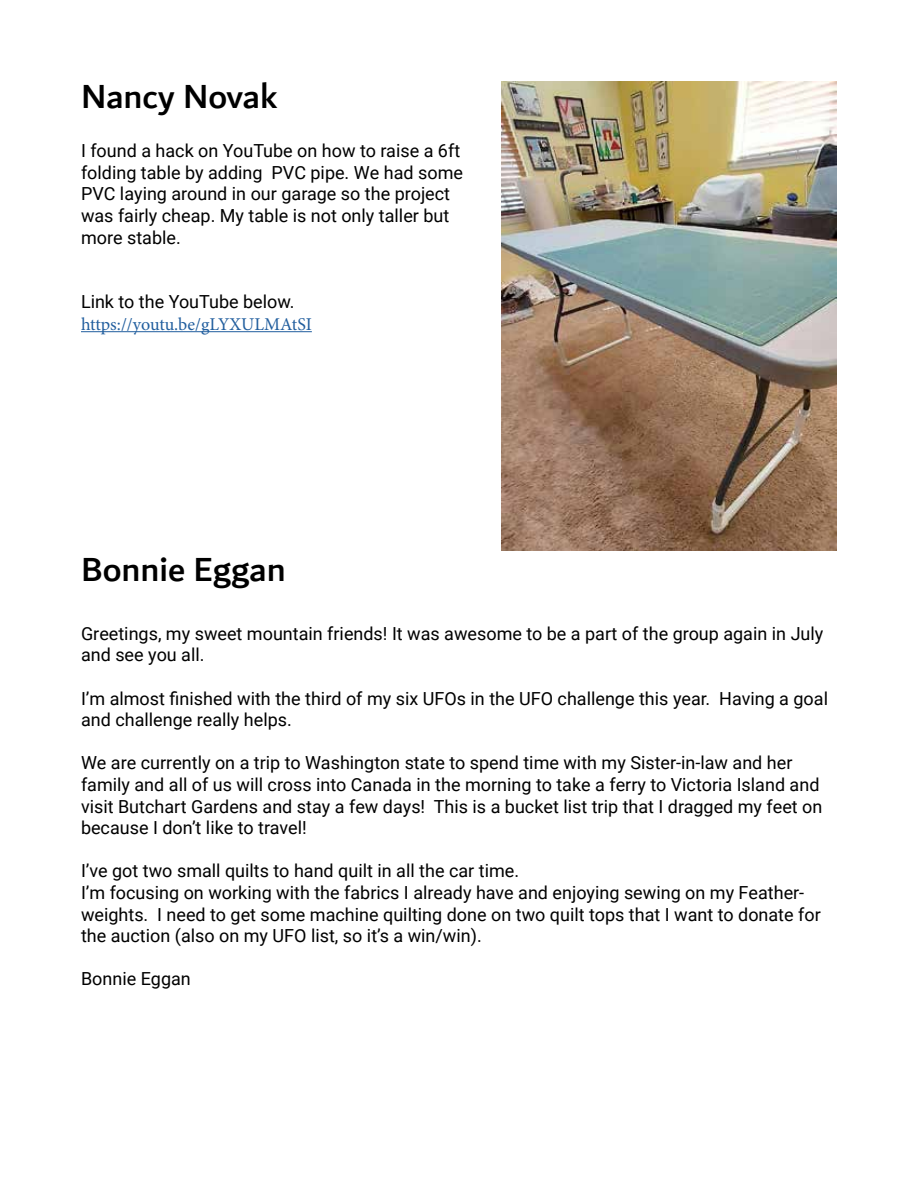
<style>
.page{position:relative;width:918px;height:1188px;background:#fff}
.page>*{position:absolute;margin:0;border:0;box-sizing:border-box;transform-origin:0 0}
.t1{font:500 36px "Dubai";color:#000}
.t2{font:18px/21.6px "Roboto";color:#000}
.t3{font:18px "Minion Pro";letter-spacing:-.01em;color:#215e9e}
</style>
<div class="page">
<hr style="left:81px;top:331px;width:231px;height:1px;background:#215e9e">
<img style="left:501px;top:81px;width:336px;height:470px">
<h1 class="t1" style="left:81px;top:75px;width:198px">Nancy Novak</h1>
<p class="t2" style="left:81px;top:139px;width:384px">I found a hack on YouTube on how to raise a 6ft folding table by adding PVC pipe. We had some PVC laying around in our garage so the project was fairly cheap. My table is not only taller but more stable.</p>
<p class="t2" style="left:81px;top:290px;width:215px">Link to the YouTube below.</p>
<p class="t3" style="left:81px;top:312px;width:232px">https://youtu.be/gLYXULMAtSI</p>
<h1 class="t1" style="left:81px;top:548px;width:206px">Bonnie Eggan</h1>
<p class="t2" style="left:81px;top:622px;width:744px">Greetings, my sweet mountain friends! It was awesome to be a part of the group again in July and see you all.</p>
<p class="t2" style="left:81px;top:687px;width:749px">I’m almost finished with the third of my six UFOs in the UFO challenge this year. Having a goal and challenge really helps.</p>
<p class="t2" style="left:81px;top:752px;width:743px">We are currently on a trip to Washington state to spend time with my Sister-in-law and her family and all of us will cross into Canada in the morning to take a ferry to Victoria Island and visit Butchart Gardens and stay a few days! This is a bucket list trip that I dragged my feet on because I don’t like to travel!</p>
<p class="t2" style="left:81px;top:860px;width:741px">I’ve got two small quilts to hand quilt in all the car time.<br>I’m focusing on working with the fabrics I already have and enjoying sewing on my Feather&shy;weights. I need to get some machine quilting done on two quilt tops that I want to donate for the auction (also on my UFO list, so it’s a win/win).</p>
<p class="t2" style="left:81px;top:968px;width:111px">Bonnie Eggan</p>
</div>
